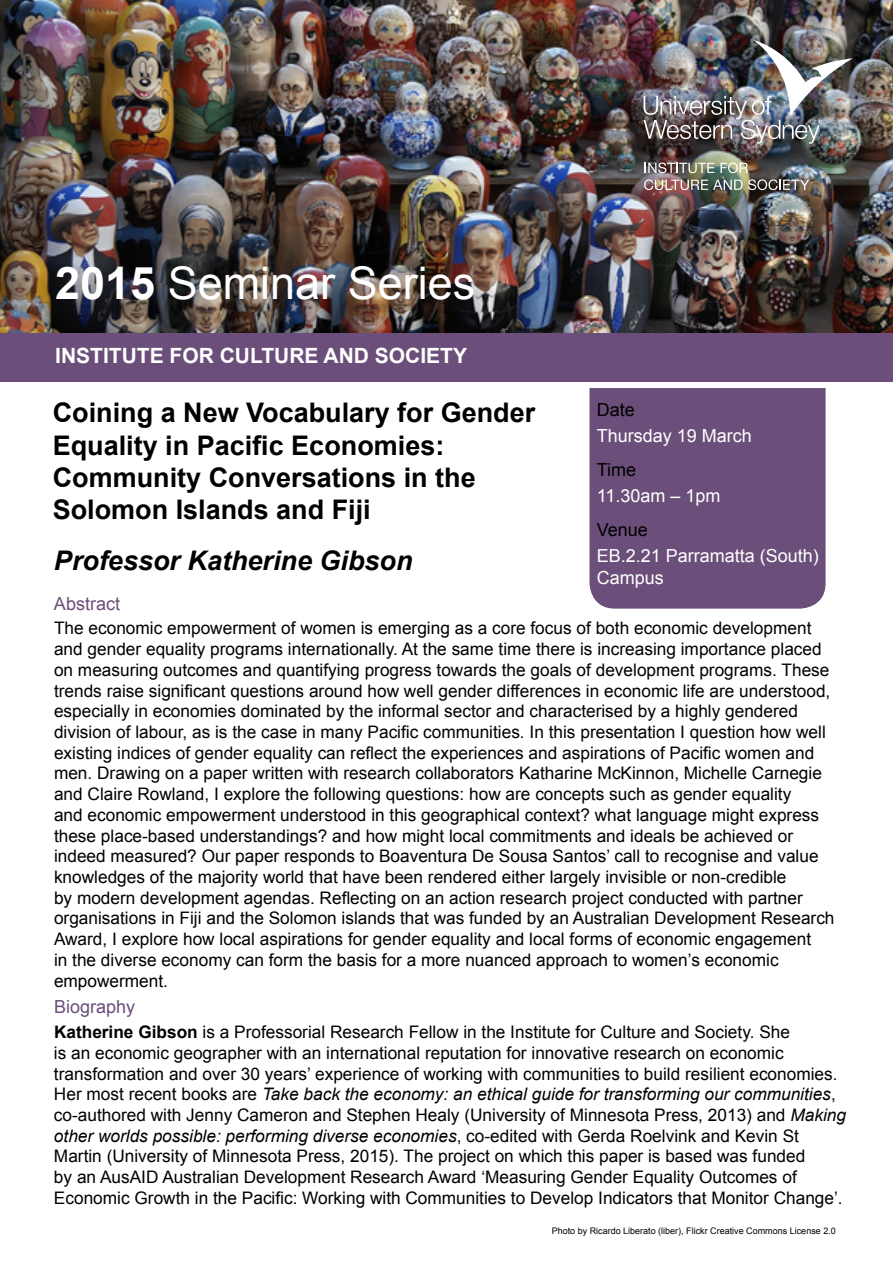
<style>
.page{position:relative;width:893px;height:1263px;background:#fff}
.page>*{position:absolute;margin:0;border:0;box-sizing:border-box;transform-origin:0 0}
.t1{font:45px "Arial";color:#fff}
.t2{font:700 27px/32.4px "Arial";color:#000}
.t3{font:italic 700 27px "Arial";color:#000}
.t4{font:700 21px "Arial";color:#fff}
.t5{font:18px/21.6px "Arial";color:#fff}
.t6{font:18px "Arial";color:#6b4f7a}
.t7{font:18px "Arial";color:#000}
.t8{font:17.25px/20.7px "Arial";color:#000}
.t9{font:9px "Arial";color:#000}
.s1{font-weight:700}
.s2{font-style:italic}
</style>
<div class="page">
<img style="left:0;top:0;width:893px;height:333px">
<div style="left:0;top:333px;width:893px;height:49px;background:#6b4f7a"></div>
<svg style="left:645px;top:162px;width:69px;height:11px"></svg>
<svg style="left:720px;top:162px;width:28px;height:11px"></svg>
<img style="left:644px;top:179px;width:165px;height:11px">
<img style="left:643px;top:40px;width:210px;height:104px">
<div style="left:589px;top:388px;width:237px;height:221px;background:#6b4f7a"></div>
<h1 class="t1" style="left:55px;top:254px;width:422px"><span class="s1">2015</span> Seminar Series</h1>
<p class="t4" style="left:55px;top:342px;width:413px">INSTITUTE FOR CULTURE AND SOCIETY</p>
<h2 class="t2" style="left:53px;top:397px;width:484px">Coining a New Vocabulary for Gender<br>Equality in Pacific Economies:<br>Community Conversations in the<br>Solomon Islands and Fiji</h2>
<h2 class="t3" style="left:54px;top:543px;width:360px">Professor Katherine Gibson</h2>
<p class="t7" style="left:597px;top:398px;width:40px">Date</p>
<p class="t5" style="left:597px;top:425px;width:157px">Thursday 19 March</p>
<p class="t7" style="left:597px;top:458px;width:41px">Time</p>
<p class="t5" style="left:597px;top:485px;width:125px">11.30am – 1pm</p>
<p class="t7" style="left:597px;top:518px;width:53px">Venue</p>
<p class="t5" style="left:597px;top:545px;width:224px">EB.2.21 Parramatta (South)<br>Campus</p>
<p class="t6" style="left:54px;top:591px;width:68px">Abstract</p>
<p class="t8" style="left:54px;top:618px;width:782px">The economic empowerment of women is emerging as a core focus of both economic development and gender equality programs internationally. At the same time there is increasing importance placed on measuring outcomes and quantifying progress towards the goals of development programs. These trends raise significant questions around how well gender differences in economic life are understood, especially in economies dominated by the informal sector and characterised by a highly gendered division of labour, as is the case in many Pacific communities. In this presentation I question how well existing indices of gender equality can reflect the experiences and aspirations of Pacific women and men. Drawing on a paper written with research collaborators Katharine McKinnon, Michelle Carnegie and Claire Rowland, I explore the following questions: how are concepts such as gender equality<br>and economic empowerment understood in this geographical context? what language might express these place-based understandings? and how might local commitments and ideals be achieved or indeed measured? Our paper responds to Boaventura De Sousa Santos’ call to recognise and value knowledges of the majority world that have been rendered either largely invisible or non-credible<br>by modern development agendas. Reflecting on an action research project conducted with partner organisations in Fiji and the Solomon islands that was funded by an Australian Development Research Award, I explore how local aspirations for gender equality and local forms of economic engagement<br>in the diverse economy can form the basis for a more nuanced approach to women’s economic empowerment.</p>
<p class="t6" style="left:54px;top:995px;width:83px">Biography</p>
<p class="t8" style="left:54px;top:1022px;width:793px"><span class="s1">Katherine Gibson</span> is a Professorial Research Fellow in the Institute for Culture and Society. She<br>is an economic geographer with an international reputation for innovative research on economic transformation and over 30 years’ experience of working with communities to build resilient economies.<br>Her most recent books are <span class="s2">Take back the economy: an ethical guide for transforming our communities</span>, co-authored with Jenny Cameron and Stephen Healy (University of Minnesota Press, 2013) and <span class="s2">Making other worlds possible: performing diverse economies</span>, co-edited with Gerda Roelvink and Kevin St Martin (University of Minnesota Press, 2015). The project on which this paper is based was funded<br>by an AusAID Australian Development Research Award ‘Measuring Gender Equality Outcomes of Economic Growth in the Pacific: Working with Communities to Develop Indicators that Monitor Change’.</p>
<p class="t9" style="left:552px;top:1225px;width:286px">Photo by Ricardo Liberato (liber), Flickr Creative Commons License 2.0</p>
</div>
